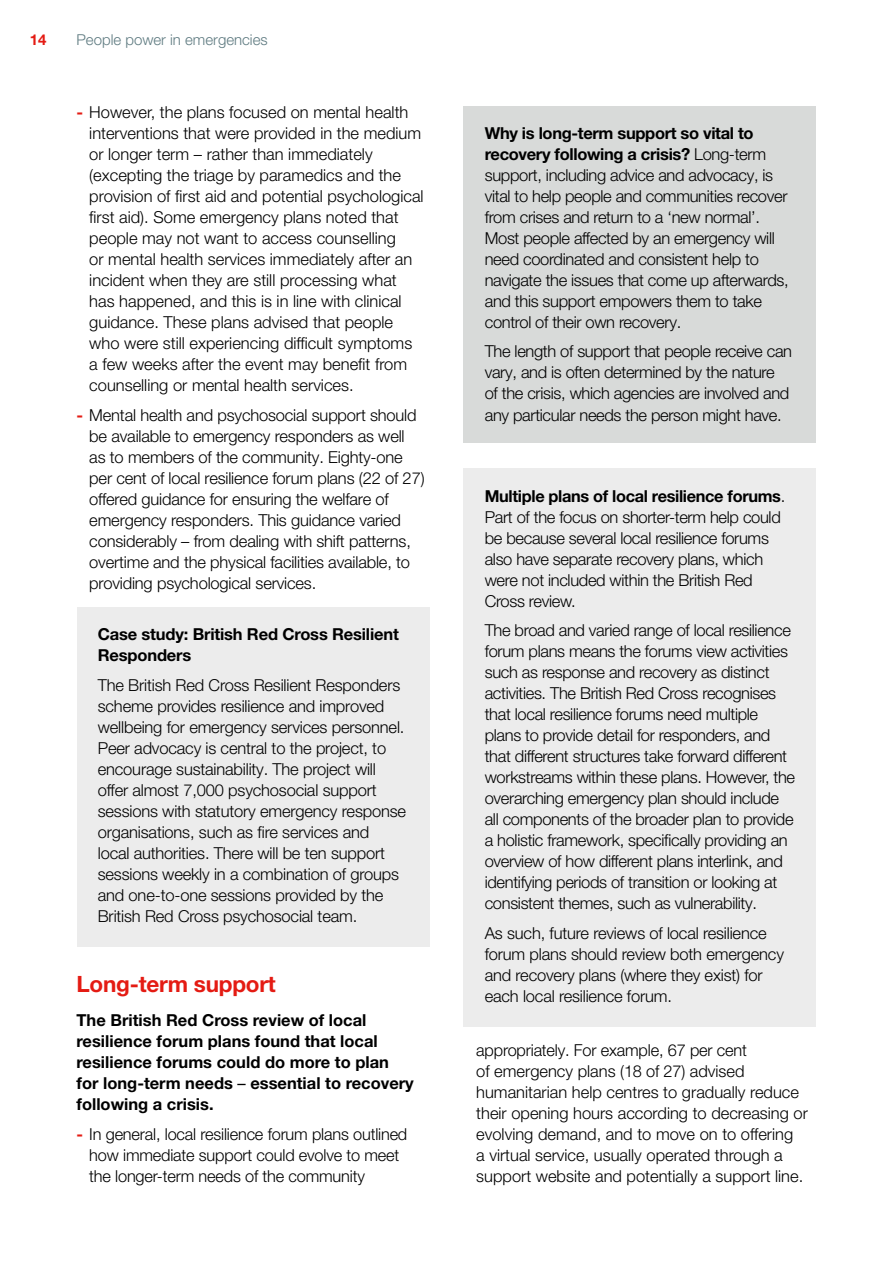
<style>
.page{position:relative;width:893px;height:1263px;background:#fff}
.page>*{position:absolute;margin:0;border:0;box-sizing:border-box;transform-origin:0 0}
.t1{font:700 22.5px "Helvetica Neue LT Pro";letter-spacing:-.01em;color:#e41b13}
.t2{font:300 16.5px/21px "Helvetica Neue LT Pro";letter-spacing:-.01em;color:#000}
.t3{font:700 16.5px/21px "Helvetica Neue LT Pro";color:#000}
.t4{font:300 15px "Helvetica Neue LT Pro";color:#5f7b81}
.t5{font:700 15px "Helvetica Neue LT Pro";color:#e41b13}
.s1{font-weight:700;color:#e41b13}
.s2{font-family:"Lexia";font-weight:400}
.s3{font-weight:700}
</style>
<div class="page">
<div style="left:77px;top:607px;width:352px;height:339px;background:#ececec"></div>
<div style="left:463px;top:468px;width:353px;height:559px;background:#ececec"></div>
<div style="left:463px;top:106px;width:353px;height:336px;background:#d8dad9"></div>
<p class="t5" style="left:30px;top:30px;width:18px">14</p>
<p class="t4" style="left:77px;top:30px;width:193px">People power in emergencies</p>
<p class="t2" style="left:89px;top:101px;width:336px;text-indent:-13px"><span class="s1">-</span> However, the plans focused on mental health interventions that were provided in the medium or longer term – rather than immediately (excepting the triage by paramedics and the provision of first aid and potential psychological first aid). Some emergency plans noted that people may not want to access counselling<br>or mental health services immediately after an incident when they are still processing what has happened, and this is in line with clinical guidance. These plans advised that people who were still experiencing difficult symptoms a few weeks after the event may benefit from counselling or mental health services.</p>
<p class="t2" style="left:89px;top:404px;width:337px;text-indent:-13px"><span class="s1">-</span> Mental health and psychosocial support should be available to emergency responders as well as to members of the community. Eighty-one per cent of local resilience forum plans (22 of 27) offered guidance for ensuring the welfare of emergency responders. This guidance varied considerably – from dealing with shift patterns, overtime and the physical facilities available, to providing psychological services.</p>
<p class="t3" style="left:98px;top:623px;width:303px">Case study: British Red Cross Resilient<br>Responders</p>
<p class="t2" style="left:98px;top:674px;width:310px">The British Red Cross Resilient Responders scheme provides resilience and improved wellbeing for emergency services personnel.<br>Peer advocacy is central to the project, to encourage sustainability. The project will offer almost 7,000 psychosocial support sessions with statutory emergency response organisations, such as fire services and<br>local authorities. There will be ten support sessions weekly in a combination of groups and one-to-one sessions provided by the British Red Cross psychosocial team.</p>
<h1 class="t1" style="left:77px;top:970px;width:201px">Long-term support</h1>
<p class="t3" style="left:77px;top:1009px;width:339px">The British Red Cross review of local resilience forum plans found that local resilience forums could do more to plan for long-term needs <span class="s2">–</span> essential to recovery following a crisis.</p>
<p class="t2" style="left:89px;top:1123px;width:320px;text-indent:-13px"><span class="s1">-</span> In general, local resilience forum plans outlined how immediate support could evolve to meet the longer-term needs of the community</p>
<p class="t2" style="left:485px;top:122px;width:305px"><span class="s3">Why is long-term support so vital to recovery following a crisis?</span> Long-term support, including advice and advocacy, is vital to help people and communities recover from crises and return to a ‘new normal’.<br>Most people affected by an emergency will need coordinated and consistent help to navigate the issues that come up afterwards, and this support empowers them to take control of their own recovery.</p>
<p class="t2" style="left:485px;top:341px;width:309px">The length of support that people receive can vary, and is often determined by the nature<br>of the crisis, which agencies are involved and any particular needs the person might have.</p>
<p class="t2" style="left:485px;top:485px;width:302px"><span class="s3">Multiple plans of local resilience forums</span>.<br>Part of the focus on shorter-term help could be because several local resilience forums also have separate recovery plans, which were not included within the British Red Cross review.</p>
<p class="t2" style="left:485px;top:619px;width:312px">The broad and varied range of local resilience forum plans means the forums view activities such as response and recovery as distinct activities. The British Red Cross recognises that local resilience forums need multiple plans to provide detail for responders, and that different structures take forward different workstreams within these plans. However, the overarching emergency plan should include all components of the broader plan to provide a holistic framework, specifically providing an overview of how different plans interlink, and identifying periods of transition or looking at consistent themes, such as vulnerability.</p>
<p class="t2" style="left:485px;top:922px;width:301px">As such, future reviews of local resilience forum plans should review both emergency and recovery plans (where they exist) for each local resilience forum.</p>
<p class="t2" style="left:476px;top:1039px;width:333px">appropriately. For example, 67 per cent<br>of emergency plans (18 of 27) advised humanitarian help centres to gradually reduce their opening hours according to decreasing or evolving demand, and to move on to offering<br>a virtual service, usually operated through a support website and potentially a support line.</p>
</div>
